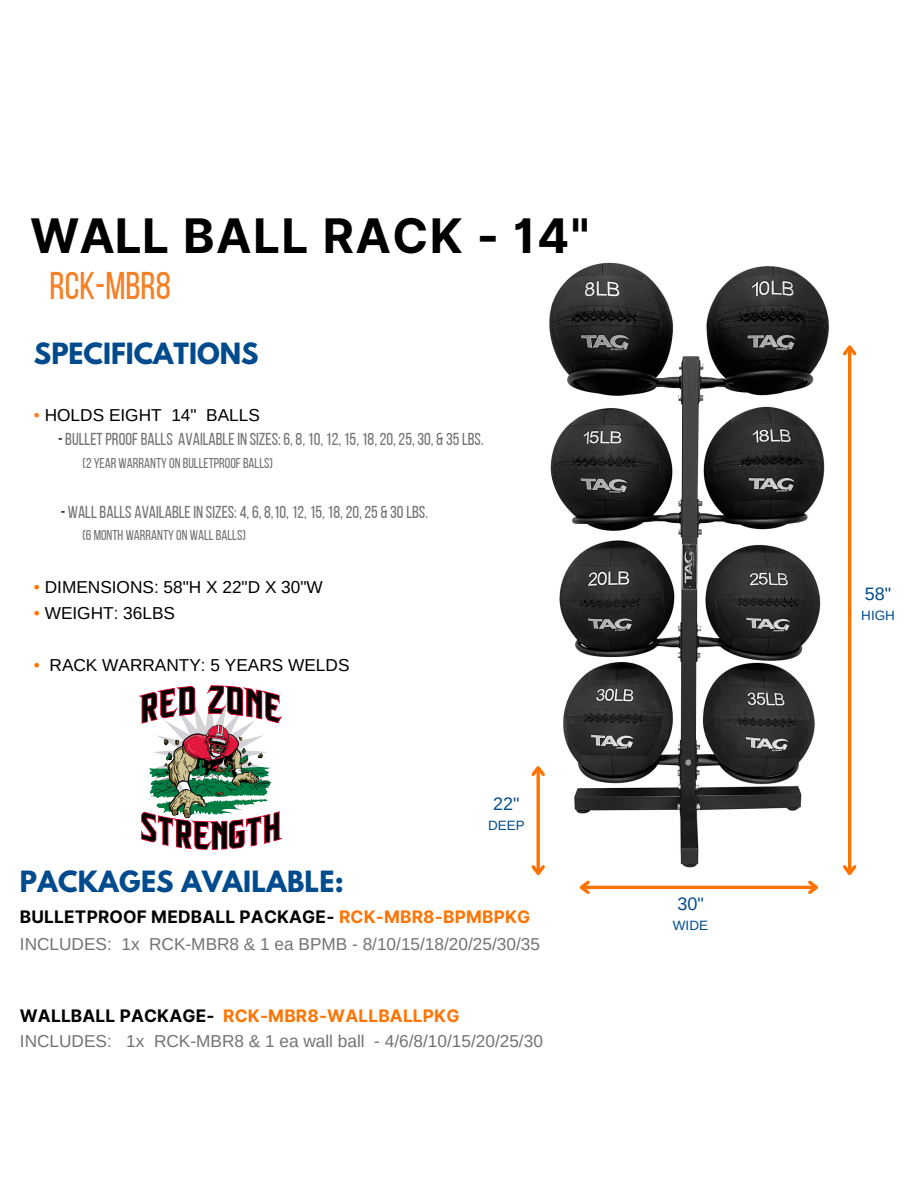
<style>
.page{position:relative;width:918px;height:1188px;background:#fff}
.page>*{position:absolute;margin:0;border:0;box-sizing:border-box;transform-origin:0 0}
.t1{font:700 47.7px "Inter";letter-spacing:.03em;color:#000}
.t2{font:38.55px "Bebas Neue";color:#f58025}
.t3{font:700 25.95px "League Spartan";letter-spacing:.01em;color:#004b8d}
.t4{font:18px "Arimo";color:#004b8d}
.t5{font:17.25px "Bebas Neue";color:#737373}
.t6{font:17.25px "Arimo";color:#737373}
.t7{font:17.25px "Arimo";color:#000}
.t8{font:700 17.25px "Inter";letter-spacing:.01em;color:#000}
.t9{font:700 17.25px "Inter";letter-spacing:.01em;color:#ff7300}
.t10{font:14.25px "Bebas Neue";color:#737373}
.t11{font:13.5px "Arimo";color:#004b8d}
.s1{color:#f58025}
.s2{color:#000}
.s3{color:#ff7300}
</style>
<div class="page">
<img style="left:536px;top:262px;width:316px;height:624px">
<hr style="left:848px;top:348px;width:3px;height:525px;background:#ff7300">
<svg style="left:840px;top:862px;width:17px;height:17px"></svg>
<svg style="left:840px;top:341px;width:17px;height:17px"></svg>
<hr style="left:582px;top:886px;width:234px;height:3px;background:#ff7300">
<svg style="left:805px;top:878px;width:17px;height:16px"></svg>
<svg style="left:576px;top:878px;width:17px;height:16px"></svg>
<hr style="left:537px;top:769px;width:3px;height:104px;background:#ff7300">
<svg style="left:531px;top:862px;width:17px;height:17px"></svg>
<svg style="left:531px;top:762px;width:17px;height:17px"></svg>
<img style="left:139px;top:685px;width:144px;height:165px">
<p class="t1" style="left:30px;top:207px;width:561px">WALL BALL RACK - 14"</p>
<p class="t2" style="left:50px;top:270px;width:123px">RCK-MBR8</p>
<p class="t3" style="left:34px;top:340px;width:226px">SPECIFICATIONS</p>
<p class="t7" style="left:34px;top:406px;width:228px"><span class="s1">•</span> HOLDS EIGHT 14" BALLS</p>
<p class="t5" style="left:58px;top:432px;width:427px"><span class="s2">-</span> BULLET PROOF BALLS AVAILABLE IN SIZES: 6, 8, 10, 12, 15, 18, 20, 25, 30, &amp; 35 LBS.</p>
<p class="t10" style="left:83px;top:458px;width:192px">(2 YEAR WARRANTY ON BULLETPROOF BALLS)</p>
<p class="t5" style="left:61px;top:505px;width:369px"><span class="s2">-</span> WALL BALLS AVAILABLE IN SIZES: 4, 6, 8,10, 12, 15, 18, 20, 25 &amp; 30 LBS.</p>
<p class="t10" style="left:82px;top:530px;width:165px">(6 MONTH WARRANTY ON WALL BALLS)</p>
<p class="t7" style="left:34px;top:578px;width:290px"><span class="s3">•</span> DIMENSIONS: 58"H X 22"D X 30"W</p>
<p class="t7" style="left:34px;top:604px;width:143px"><span class="s3">•</span> WEIGHT: 36LBS</p>
<p class="t7" style="left:34px;top:655px;width:317px"><span class="s3">•</span> RACK WARRANTY: 5 YEARS WELDS</p>
<p class="t4" style="left:493px;top:794px;width:28px">22"</p>
<p class="t11" style="left:488px;top:818px;width:38px">DEEP</p>
<p class="t3" style="left:20px;top:869px;width:325px">PACKAGES AVAILABLE:</p>
<p class="t8" style="left:20px;top:906px;width:512px">BULLETPROOF MEDBALL PACKAGE- <span class="s3">RCK-MBR8-BPMBPKG</span></p>
<p class="t6" style="left:20px;top:934px;width:522px">INCLUDES: 1x RCK-MBR8 &amp; 1 ea BPMB - 8/10/15/18/20/25/30/35</p>
<p class="t9" style="left:20px;top:1005px;width:441px"><span class="s2">WALLBALL PACKAGE-</span> RCK-MBR8-WALLBALLPKG</p>
<p class="t6" style="left:20px;top:1031px;width:524px">INCLUDES: 1x RCK-MBR8 &amp; 1 ea wall ball - 4/6/8/10/15/20/25/30</p>
<p class="t4" style="left:677px;top:894px;width:28px">30"</p>
<p class="t11" style="left:673px;top:918px;width:37px">WIDE</p>
<p class="t4" style="left:865px;top:583px;width:28px">58"</p>
<p class="t11" style="left:861px;top:608px;width:35px">HIGH</p>
</div>
